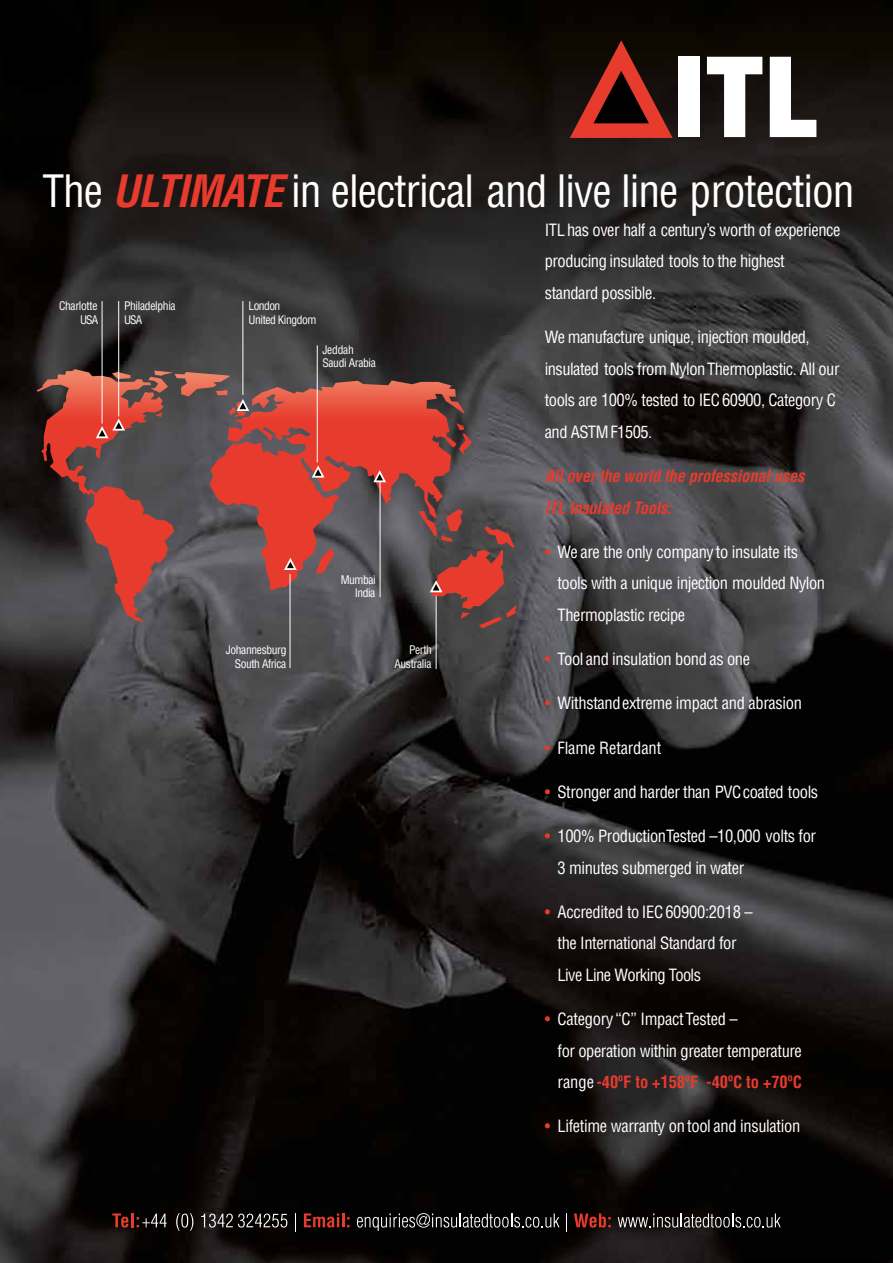
<style>
.page{position:relative;width:893px;height:1263px;background:#fff}
.page>*{position:absolute;margin:0;border:0;box-sizing:border-box;transform-origin:0 0}
.t1{font:condensed 43.5px "Helvetica LT Pro";letter-spacing:-.025em;color:#fff}
.t2{font:condensed 16.5px/31.5px "Helvetica LT Pro";letter-spacing:-.025em;color:#fff}
.t3{font:italic 700 condensed 16.5px/31.5px "Helvetica LT Pro";letter-spacing:-.01em;color:#e73b2d}
.t4{font:condensed 11.55px/13.8px "Helvetica LT Pro";letter-spacing:-.03em;color:#fff;text-align:right}
.s1{font-weight:700;font-style:italic;color:#e73b2d}
.s2{color:#e73b2d}
.s3{font-weight:700;color:#e73b2d}
</style>
<div class="page">
<img style="left:0;top:0;width:893px;height:1263px">
<svg style="left:570px;top:40px;width:103px;height:98px;background:#5a1b13"></svg>
<div style="left:678px;top:57px;width:21px;height:80px;background:#fff"></div>
<svg style="left:707px;top:57px;width:55px;height:80px"></svg>
<svg style="left:770px;top:57px;width:46px;height:80px"></svg>
<svg style="left:249px;top:380px;width:216px;height:210px;background:#a84a43"></svg>
<svg style="left:316px;top:548px;width:18px;height:25px"></svg>
<svg style="left:457px;top:423px;width:15px;height:31px"></svg>
<hr style="left:118px;top:301px;width:1px;height:116px;background:#fff">
<hr style="left:102px;top:301px;width:1px;height:123px;background:#fff">
<hr style="left:242px;top:301px;width:1px;height:94px;background:#fff">
<hr style="left:380px;top:478px;width:1px;height:119px;background:#fff">
<hr style="left:436px;top:596px;width:1px;height:73px;background:#fff">
<svg style="left:373px;top:470px;width:13px;height:12px"></svg>
<svg style="left:418px;top:509px;width:99px;height:119px;background:#764643"></svg>
<svg style="left:312px;top:465px;width:12px;height:13px"></svg>
<svg style="left:284px;top:558px;width:13px;height:12px"></svg>
<svg style="left:37px;top:369px;width:212px;height:253px;background:#794a47"></svg>
<hr style="left:290px;top:574px;width:1px;height:94px;background:#fff">
<hr style="left:317px;top:345px;width:1px;height:117px;background:#fff">
<svg style="left:112px;top:1213px;width:16px;height:14px"></svg>
<hr style="left:131px;top:1213px;width:3px;height:14px;background:#e63c2e">
<svg style="left:137px;top:1213px;width:30px;height:14px"></svg>
<svg style="left:176px;top:1213px;width:17px;height:18px"></svg>
<svg style="left:201px;top:1213px;width:86px;height:14px"></svg>
<svg style="left:295px;top:1213px;width:1px;height:19px"></svg>
<svg style="left:304px;top:1213px;width:46px;height:14px"></svg>
<svg style="left:357px;top:1213px;width:202px;height:18px;background:#333"></svg>
<svg style="left:566px;top:1213px;width:1px;height:19px"></svg>
<svg style="left:574px;top:1213px;width:37px;height:14px"></svg>
<svg style="left:618px;top:1213px;width:163px;height:14px;background:#42403f"></svg>
<h1 class="t1" style="left:42px;top:175px;width:814px">The <span class="s1">ULTIMATE</span> in electrical and live line protection</h1>
<p class="t4" style="left:59px;top:301px;width:41px">Charlotte<br>USA</p>
<p class="t4" style="left:124px;top:301px;width:53px;text-align:left">Philadelphia<br>USA</p>
<p class="t4" style="left:249px;top:301px;width:69px;text-align:left">London<br>United Kingdom</p>
<p class="t4" style="left:322px;top:344px;width:55px;text-align:left">Jeddah<br>Saudi Arabia</p>
<p class="t4" style="left:226px;top:645px;width:62px">Johannesburg<br>South Africa</p>
<p class="t4" style="left:341px;top:574px;width:36px">Mumbai<br>India</p>
<p class="t4" style="left:394px;top:645px;width:39px">Perth<br>Australia</p>
<p class="t2" style="left:545px;top:217px;width:297px">ITL has over half a century’s worth of experience producing insulated tools to the highest standard possible.</p>
<p class="t2" style="left:545px;top:324px;width:296px">We manufacture unique, injection moulded, insulated tools from NylonThermoplastic. All our tools are 100% tested to IEC 60900, Category C and ASTMF1505.</p>
<p class="t3" style="left:545px;top:463px;width:261px">All over the world the professional uses<br>ITL Insulated Tools:</p>
<p class="t2" style="left:558px;top:538px;width:269px;text-indent:-13px"><span class="s2">•</span> We are the only company to insulate its tools with a unique injection moulded Nylon<br>Thermoplastic recipe</p>
<p class="t2" style="left:545px;top:646px;width:207px"><span class="s2">•</span> Tool and insulation bond as one</p>
<p class="t2" style="left:545px;top:690px;width:259px"><span class="s2">•</span> Withstandextreme impact and abrasion</p>
<p class="t2" style="left:545px;top:734px;width:118px"><span class="s2">•</span> Flame Retardant</p>
<p class="t2" style="left:545px;top:778px;width:275px"><span class="s2">•</span> Stronger and harder than PVCcoated tools</p>
<p class="t2" style="left:558px;top:823px;width:260px;text-indent:-13px"><span class="s2">•</span> 100% ProductionTested –10,000 volts for<br>3 minutes submerged in water</p>
<p class="t2" style="left:558px;top:898px;width:197px;text-indent:-13px"><span class="s2">•</span> Accredited to IEC60900:2018 – the International Standard for<br>Live Line Working Tools</p>
<p class="t2" style="left:558px;top:1006px;width:246px;text-indent:-13px"><span class="s2">•</span> Category “C” ImpactTested –<br>for operation within greater temperature range <span class="s3">-40ºF to +158ºF -40ºC to +70ºC</span></p>
<p class="t2" style="left:545px;top:1113px;width:257px"><span class="s2">•</span> Lifetime warranty on tool and insulation</p>
</div>
